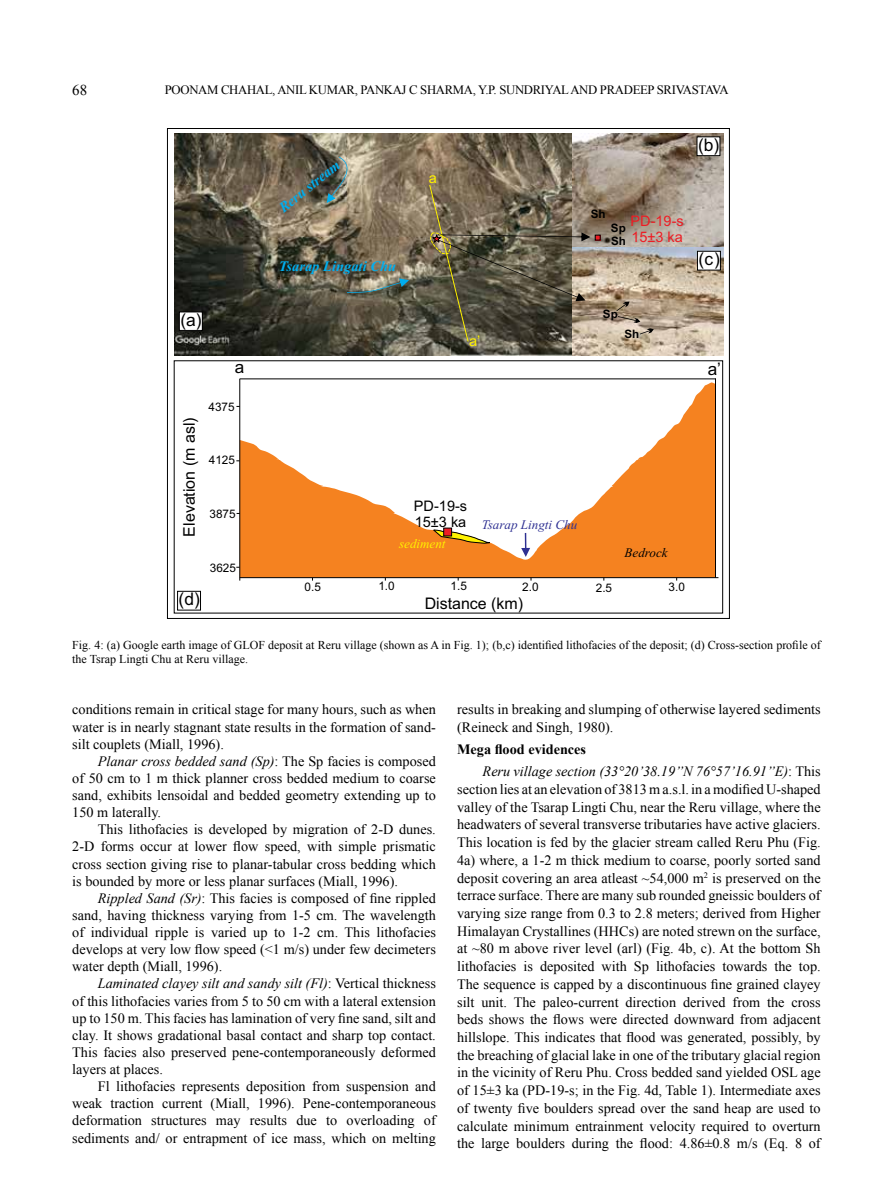
<style>
.page{position:relative;width:893px;height:1191px;background:#fff}
.page>*{position:absolute;margin:0;border:0;box-sizing:border-box;transform-origin:0 0}
.t1{font:17.4px "Arial";color:#000}
.t2{font:17.1px "Arial";color:#000}
.t3{font:15.9px "Arial";color:#000}
.t4{font:15px "Times New Roman";color:#000}
.t5{font:italic 700 14.55px "Times New Roman";color:#00aeef}
.t6{font:14.55px/16.2px "Arial";color:#000}
.t7{font:14.55px/16.2px "Arial";color:#ed1d24}
.t8{font:14.55px "Arial";color:#fff200}
.t9{font:14.25px/17.7px "Times New Roman";color:#000;text-align:justify}
.t10{font:italic 14.25px/22px "Times New Roman";color:#000}
.t11{font:italic 13.05px "Times New Roman";color:#2e3092}
.t12{font:italic 13.05px "Times New Roman";color:#fff200}
.t13{font:italic 13.05px "Times New Roman";color:#000}
.t14{font:12.75px "Times New Roman";letter-spacing:-.025em;color:#000}
.t15{font:12px/14.4px "Times New Roman";color:#000}
.t16{font:11.7px "Arial";color:#000}
.t17{font:700 11.55px "Arial";color:#000}
.s1{font-style:italic}
.s2{font-weight:700;font-style:normal}
.s3{font-style:normal}
</style>
<div class="page">
<img style="left:174px;top:134px;width:549px;height:222px">
<svg style="left:241px;top:382px;width:474px;height:195px"></svg>
<hr style="left:240px;top:379px;width:1px;height:199px;background:#000">
<hr style="left:715px;top:378px;width:1px;height:199px;background:#000">
<hr style="left:240px;top:577px;width:478px;height:1px;background:#000">
<hr style="left:240px;top:378px;width:476px;height:1px;background:#000">
<svg style="left:433px;top:529px;width:57px;height:14px"></svg>
<div style="left:444px;top:528px;width:8px;height:8px;background:#ed1d24"></div>
<div style="left:443px;top:528px;width:9px;height:8px;border:1px solid #000"></div>
<svg style="left:327px;top:157px;width:20px;height:46px"></svg>
<svg style="left:347px;top:278px;width:62px;height:15px"></svg>
<svg style="left:521px;top:533px;width:9px;height:24px"></svg>
<svg style="left:616px;top:301px;width:38px;height:33px"></svg>
<svg style="left:429px;top:184px;width:172px;height:158px;background:#6b6250"></svg>
<div style="left:179px;top:312px;width:23px;height:18px;background:#fff"></div>
<div style="left:179px;top:311px;width:24px;height:20px;border:1px solid #000"></div>
<div style="left:697px;top:137px;width:23px;height:19px;background:#fff"></div>
<div style="left:697px;top:136px;width:23px;height:20px;border:1px solid #000"></div>
<div style="left:177px;top:591px;width:24px;height:19px;border:1px solid #000"></div>
<div style="left:697px;top:251px;width:23px;height:19px;background:#fff"></div>
<div style="left:697px;top:251px;width:24px;height:19px;border:1px solid #000"></div>
<p class="t4" style="left:72px;top:80px;width:16px">68</p>
<p class="t14" style="left:165px;top:81px;width:565px">POONAM CHAHAL, ANIL KUMAR, PANKAJ C SHARMA, Y.P. SUNDRIYAL AND PRADEEP SRIVASTAVA</p>
<p class="t1" style="left:180px;top:307px;width:23px">(a)</p>
<p class="t5" style="left:274px;top:201px;width:75px;rotate:-38deg">Reru stream</p>
<p class="t5" style="left:279px;top:256px;width:119px">Tsarap Lingati Chu</p>
<p class="t8" style="left:429px;top:168px;width:10px">a</p>
<p class="t8" style="left:469px;top:331px;width:13px">a’</p>
<p class="t1" style="left:698px;top:133px;width:23px">(b)</p>
<p class="t17" style="left:591px;top:206px;width:16px">Sh</p>
<p class="t7" style="left:630px;top:213px;width:55px">PD-19-s<br>15±3 ka</p>
<p class="t17" style="left:611px;top:220px;width:16px">Sp</p>
<p class="t17" style="left:611px;top:232px;width:16px">Sh</p>
<p class="t17" style="left:603px;top:306px;width:16px">Sp</p>
<p class="t17" style="left:624px;top:326px;width:16px">Sh</p>
<p class="t1" style="left:698px;top:247px;width:23px">( )c</p>
<p class="t2" style="left:235px;top:355px;width:11px">a</p>
<p class="t2" style="left:708px;top:357px;width:15px">a’</p>
<p class="t3" style="left:178px;top:536px;width:120px;rotate:-90deg">Elevation (m asl)</p>
<p class="t16" style="left:209px;top:398px;width:28px">4375</p>
<p class="t16" style="left:209px;top:452px;width:28px">4125</p>
<p class="t16" style="left:209px;top:506px;width:28px">3875</p>
<p class="t1" style="left:179px;top:587px;width:23px">(d)</p>
<p class="t16" style="left:210px;top:559px;width:28px">3625</p>
<p class="t6" style="left:414px;top:497px;width:55px">PD-19-s<br>15±3 ka</p>
<p class="t12" style="left:399px;top:535px;width:48px">sediment</p>
<p class="t11" style="left:482px;top:515px;width:97px">Tsarap Lingti Chu</p>
<p class="t13" style="left:625px;top:544px;width:45px">Bedrock</p>
<p class="t16" style="left:304px;top:578px;width:18px">0.5</p>
<p class="t16" style="left:378px;top:578px;width:18px">1.0</p>
<p class="t16" style="left:450px;top:578px;width:18px">1.5</p>
<p class="t16" style="left:522px;top:579px;width:18px">2.0</p>
<p class="t16" style="left:596px;top:579px;width:18px">2.5</p>
<p class="t16" style="left:669px;top:578px;width:18px">3.0</p>
<p class="t3" style="left:425px;top:592px;width:100px">Distance (km)</p>
<p class="t15" style="left:72px;top:637px;width:750px">Fig. 4: (a) Google earth image of GLOF deposit at Reru village (shown as A in Fig. 1); (b,c) identified lithofacies of the deposit; (d) Cross-section profile of the Tsrap Lingti Chu at Reru village.</p>
<p class="t9" style="left:72px;top:701px;width:365px;line-height:17.1px">conditions remain in critical stage for many hours, such as when water is in nearly stagnant state results in the formation of sand&shy;silt couplets (Miall, 1996).</p>
<p class="t9" style="left:72px;top:752px;width:365px;line-height:17.1px;text-indent:25px"><span class="s1">Planar cross bedded sand (Sp)</span>: The Sp facies is composed of 50 cm to 1 m thick planner cross bedded medium to coarse sand, exhibits lensoidal and bedded geometry extending up to 150 m laterally.</p>
<p class="t9" style="left:72px;top:820px;width:365px;line-height:17.1px;text-indent:25px">This lithofacies is developed by migration of 2-D dunes.<br>2-D forms occur at lower flow speed, with simple prismatic cross section giving rise to planar-tabular cross bedding which is bounded by more or less planar surfaces (Miall, 1996).</p>
<p class="t9" style="left:72px;top:889px;width:365px;line-height:17.1px;text-indent:25px"><span class="s1">Rippled Sand (Sr)</span>: This facies is composed of fine rippled sand, having thickness varying from 1-5 cm. The wavelength of individual ripple is varied up to 1-2 cm. This lithofacies develops at very low flow speed (&lt;1 m/s) under few decimeters water depth (Miall, 1996).</p>
<p class="t9" style="left:72px;top:975px;width:365px;line-height:17.1px;text-indent:25px"><span class="s1">Laminated clayey silt and sandy silt (Fl)</span>: Vertical thickness of this lithofacies varies from 5 to 50 cm with a lateral extension up to 150 m. This facies has lamination of very fine sand, silt and clay. It shows gradational basal contact and sharp top contact.<br>This facies also preserved pene-contemporaneously deformed layers at places.</p>
<p class="t9" style="left:72px;top:1077px;width:365px;line-height:17.1px;text-indent:25px">Fl lithofacies represents deposition from suspension and weak traction current (Miall, 1996). Pene-contemporaneous deformation structures may results due to overloading of sediments and/ or entrapment of ice mass, which on melting</p>
<p class="t9" style="left:457px;top:700px;width:365px">results in breaking and slumping of otherwise layered sediments (Reineck and Singh, 1980).</p>
<p class="t10" style="left:483px;top:738px;width:340px;text-indent:-25px"><span class="s2">Mega flood evidences<br></span>Reru village section (33°20’38.19’’N 76°57’16.91’’E)<span class="s3">: This</span></p>
<p class="t9" style="left:457px;top:780px;width:365px">section lies at an elevation of 3813 m a.s.l. in a modified U-shaped valley of the Tsarap Lingti Chu, near the Reru village, where the headwaters of several transverse tributaries have active glaciers.<br>This location is fed by the glacier stream called Reru Phu (Fig.<br>4a) where, a 1-2 m thick medium to coarse, poorly sorted sand deposit covering an area atleast ~54,000 m<sup>2</sup> is preserved on the terrace surface. There are many sub rounded gneissic boulders of varying size range from 0.3 to 2.8 meters; derived from Higher Himalayan Crystallines (HHCs) are noted strewn on the surface, at ~80 m above river level (arl) (Fig. 4b, c). At the bottom Sh lithofacies is deposited with Sp lithofacies towards the top.<br>The sequence is capped by a discontinuous fine grained clayey silt unit. The paleo-current direction derived from the cross beds shows the flows were directed downward from adjacent hillslope. This indicates that flood was generated, possibly, by the breaching of glacial lake in one of the tributary glacial region in the vicinity of Reru Phu. Cross bedded sand yielded OSL age of 15±3 ka (PD-19-s; in the Fig. 4d, Table 1). Intermediate axes of twenty five boulders spread over the sand heap are used to calculate minimum entrainment velocity required to overturn the large boulders during the flood: 4.86±0.8 m/s (Eq. 8 of</p>
</div>
